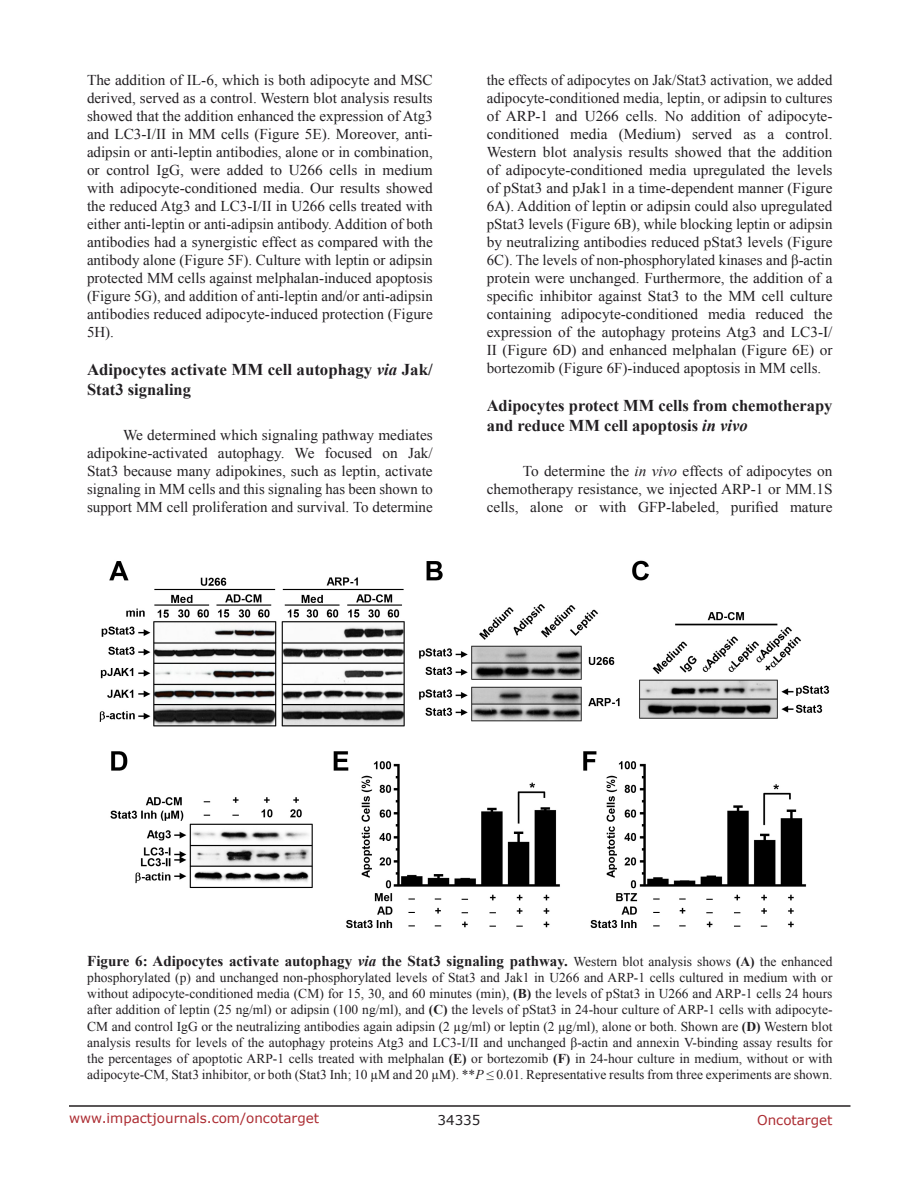
<style>
.page{position:relative;width:918px;height:1188px;background:#fff}
.page>*{position:absolute;margin:0;border:0;box-sizing:border-box;transform-origin:0 0}
.SubHeading{font:700 16.5px/19.8px "Times New Roman";color:#221f22}
.BodyText{font:15px/18px "Times New Roman";color:#221f22;text-align:justify}
.FigureText{font:700 15px "Times New Roman";color:#221f22}
.FigureText-2{font:13.5px/16.2px "Times New Roman";color:#221f22;text-align:justify}
.t1{font:13.5px "Verdana";color:#ac2b31}
.t2{font:13.5px "Verdana";color:#221f22}
.s1{font-style:italic}
.s2{font-weight:400;font-size:13.5px}
.s3{font-size:13.5px}
.s4{font-weight:700}
</style>
<div class="page">
<hr style="left:69px;top:1105px;width:781px;height:2px;background:#231f20">
<img style="left:99px;top:560px;width:731px;height:369px">
<p class="BodyText" style="left:87px;top:71px;width:347px">The addition of IL-6, which is both adipocyte and MSC derived, served as a control. Western blot analysis results showed that the addition enhanced the expression of Atg3 and LC3-I/II in MM cells (Figure 5E). Moreover, anti&shy;adipsin or anti-leptin antibodies, alone or in combination, or control IgG, were added to U266 cells in medium with adipocyte-conditioned media. Our results showed the reduced Atg3 and LC3-I/II in U266 cells treated with either anti-leptin or anti-adipsin antibody. Addition of both antibodies had a synergistic effect as compared with the antibody alone (Figure 5F). Culture with leptin or adipsin protected MM cells against melphalan-induced apoptosis (Figure 5G), and addition of anti-leptin and/or anti-adipsin antibodies reduced adipocyte-induced protection (Figure 5H).</p>
<p class="SubHeading" style="left:87px;top:359px;width:347px">Adipocytes activate MM cell autophagy <span class="s1">via</span> Jak/<br>Stat3 signaling</p>
<p class="BodyText" style="left:87px;top:426px;width:347px;text-indent:36px">We determined which signaling pathway mediates adipokine-activated autophagy. We focused on Jak/ Stat3 because many adipokines, such as leptin, activate signaling in MM cells and this signaling has been shown to support MM cell proliferation and survival. To determine</p>
<p class="BodyText" style="left:487px;top:71px;width:347px">the effects of adipocytes on Jak/Stat3 activation, we added adipocyte-conditioned media, leptin, or adipsin to cultures of ARP-1 and U266 cells. No addition of adipocyte&shy;conditioned media (Medium) served as a control.<br>Western blot analysis results showed that the addition of adipocyte-conditioned media upregulated the levels of pStat3 and pJak1 in a time-dependent manner (Figure 6A). Addition of leptin or adipsin could also upregulated pStat3 levels (Figure 6B), while blocking leptin or adipsin by neutralizing antibodies reduced pStat3 levels (Figure 6C). The levels of non-phosphorylated kinases and β-actin protein were unchanged. Furthermore, the addition of a specific inhibitor against Stat3 to the MM cell culture containing adipocyte-conditioned media reduced the expression of the autophagy proteins Atg3 and LC3-I/ II (Figure 6D) and enhanced melphalan (Figure 6E) or bortezomib (Figure 6F)-induced apoptosis in MM cells.</p>
<p class="SubHeading" style="left:487px;top:395px;width:347px">Adipocytes protect MM cells from chemotherapy and reduce MM cell apoptosis <span class="s1">in vivo</span></p>
<p class="BodyText" style="left:487px;top:462px;width:347px;text-indent:36px">To determine the <span class="s1">in vivo</span> effects of adipocytes on chemotherapy resistance, we injected ARP-1 or MM.1S cells, alone or with GFP-labeled, purified mature</p>
<p class="FigureText" style="left:87px;top:950px;width:747px">Figure 6: Adipocytes activate autophagy <span class="s1">via</span> the Stat3 signaling pathway. <span class="s2">Western blot analysis shows</span> <span class="s3">(A)</span> <span class="s2">the enhanced</span></p>
<p class="FigureText-2" style="left:87px;top:969px;width:747px">phosphorylated (p) and unchanged non-phosphorylated levels of Stat3 and Jak1 in U266 and ARP-1 cells cultured in medium with or without adipocyte-conditioned media (CM) for 15, 30, and 60 minutes (min), <span class="s4">(B)</span> the levels of pStat3 in U266 and ARP-1 cells 24 hours after addition of leptin (25 ng/ml) or adipsin (100 ng/ml), and <span class="s4">(C)</span> the levels of pStat3 in 24-hour culture of ARP-1 cells with adipocyte-CM and control IgG or the neutralizing antibodies again adipsin (2 µg/ml) or leptin (2 µg/ml), alone or both. Shown are <span class="s4">(D)</span> Western blot analysis results for levels of the autophagy proteins Atg3 and LC3-I/II and unchanged β-actin and annexin V-binding assay results for the percentages of apoptotic ARP-1 cells treated with melphalan <span class="s4">(E)</span> or bortezomib <span class="s4">(F)</span> in 24-hour culture in medium, without or with adipocyte-CM, Stat3 inhibitor, or both (Stat3 Inh; 10 µM and 20 µM). **<span class="s1">P</span> ≤ 0.01. Representative results from three experiments are shown.</p>
<p class="t1" style="left:69px;top:1109px;width:252px">www.impactjournals.com/oncotarget</p>
<p class="t2" style="left:438px;top:1111px;width:44px">34335</p>
<p class="t1" style="left:757px;top:1111px;width:77px">Oncotarget</p>
</div>
